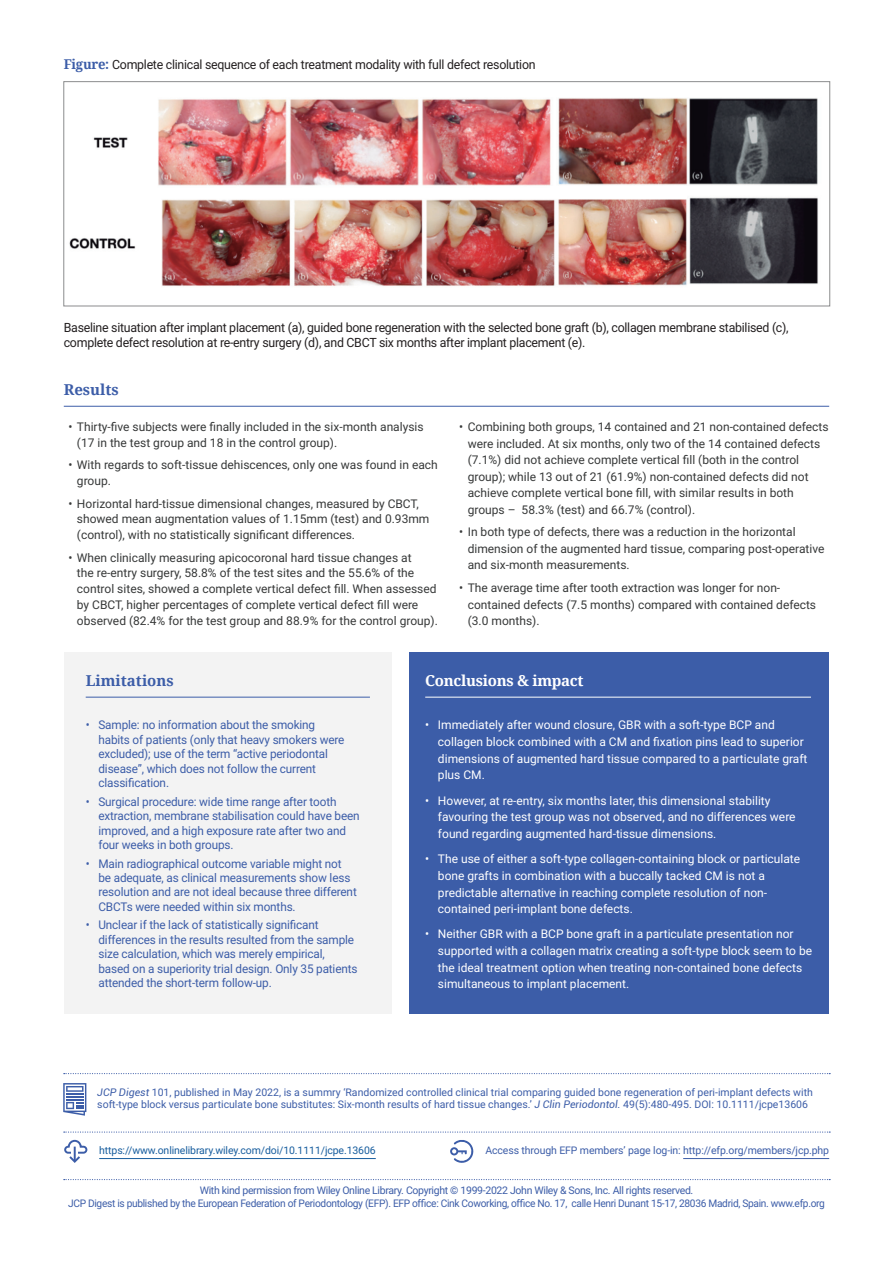
<style>
.page{position:relative;width:893px;height:1263px;background:#fff}
.page>*{position:absolute;margin:0;border:0;box-sizing:border-box;transform-origin:0 0}
.t1{font:700 15px "Noto Serif";color:#3c5da8}
.t2{font:700 15px "Noto Serif";letter-spacing:-.02em;color:#fff}
.t3{font:12.75px/15.3px "Roboto";letter-spacing:-.02em;color:#231f20}
.t4{font:12px/16.5px "Roboto";color:#363838}
.t5{font:12px/16.6px "Roboto";color:#fff}
.t6{font:12px/14.4px "Roboto";letter-spacing:-.01em;color:#3c5da8}
.t7{font:10.5px/12.6px "Roboto";letter-spacing:-.01em;color:#3c5da8}
.t8{font:10.5px/12.6px "Roboto";letter-spacing:-.03em;color:#3c5da8;text-align:center}
.t9{font:10.5px "Roboto";letter-spacing:-.01em;color:#175d9e}
.s1{font-family:"Noto Serif";font-weight:700;font-size:13.5px;color:#3c5da8}
.s2{font-style:italic}
</style>
<div class="page">
<div style="left:64px;top:653px;width:327px;height:361px;background:#f3f3f3"></div>
<hr style="left:86px;top:697px;width:284px;height:1px;background:#3c5da8">
<div style="left:410px;top:653px;width:419px;height:361px;background:#3c5da8"></div>
<hr style="left:64px;top:406px;width:765px;height:1px;background:#3c5da8">
<svg style="left:64px;top:1179px;width:766px;height:1px"></svg>
<svg style="left:64px;top:1073px;width:766px;height:1px"></svg>
<svg style="left:63px;top:1083px;width:23px;height:33px"></svg>
<svg style="left:64px;top:1131px;width:766px;height:2px"></svg>
<hr style="left:99px;top:1158px;width:277px;height:1px;background:#175d9e">
<svg style="left:64px;top:1139px;width:24px;height:24px"></svg>
<hr style="left:683px;top:1158px;width:146px;height:1px;background:#3c5da8">
<svg style="left:450px;top:1140px;width:24px;height:23px"></svg>
<hr style="left:425px;top:697px;width:386px;height:1px;background:#fff">
<img style="left:69px;top:98px;width:749px;height:188px">
<div style="left:64px;top:81px;width:766px;height:225px;border:1px solid #8b8c8d"></div>
<p class="t3" style="left:64px;top:56px;width:473px"><span class="s1">Figure:</span> Complete clinical sequence of each treatment modality with full defect resolution</p>
<p class="t3" style="left:64px;top:319px;width:726px">Baseline situation after implant placement (a), guided bone regeneration with the selected bone graft (b), collagen membrane stabilised (c), complete defect resolution at re-entry surgery (d), and CBCT six months after implant placement (e).</p>
<p class="t1" style="left:64px;top:379px;width:57px">Results</p>
<p class="t4" style="left:77px;top:419px;width:348px;line-height:15.9px;text-indent:-9px">• Thirty-five subjects were finally included in the six-month analysis (17 in the test group and 18 in the control group).</p>
<p class="t4" style="left:77px;top:457px;width:362px;line-height:15.9px;text-indent:-9px">• With regards to soft-tissue dehiscences, only one was found in each group.</p>
<p class="t4" style="left:77px;top:495px;width:354px;line-height:15.9px;text-indent:-9px">• Horizontal hard-tissue dimensional changes, measured by CBCT, showed mean augmentation values of 1.15mm (test) and 0.93mm (control), with no statistically significant differences.</p>
<p class="t4" style="left:77px;top:549px;width:362px;line-height:15.9px;text-indent:-9px">• When clinically measuring apicocoronal hard tissue changes at<br>the re-entry surgery, 58.8% of the test sites and the 55.6% of the control sites, showed a complete vertical defect fill. When assessed by CBCT, higher percentages of complete vertical defect fill were observed (82.4% for the test group and 88.9% for the control group).</p>
<p class="t4" style="left:468px;top:418px;width:362px;text-indent:-9px">• Combining both groups, 14 contained and 21 non-contained defects were included. At six months, only two of the 14 contained defects (7.1%) did not achieve complete vertical fill (both in the control group); while 13 out of 21 (61.9%) non-contained defects did not achieve complete vertical bone fill, with similar results in both groups – 58.3% (test) and 66.7% (control).</p>
<p class="t4" style="left:468px;top:523px;width:358px;text-indent:-9px">• In both type of defects, there was a reduction in the horizontal dimension of the augmented hard tissue, comparing post-operative and six-month measurements.</p>
<p class="t4" style="left:468px;top:579px;width:350px;text-indent:-9px">• The average time after tooth extraction was longer for non&shy;contained defects (7.5 months) compared with contained defects (3.0 months).</p>
<p class="t1" style="left:86px;top:670px;width:90px">Limitations</p>
<p class="t6" style="left:98px;top:717px;width:247px;text-indent:-13px">• Sample: no information about the smoking habits of patients (only that heavy smokers were excluded); use of the term “active periodontal disease”, which does not follow the current classification.</p>
<p class="t6" style="left:98px;top:794px;width:263px;text-indent:-13px">• Surgical procedure: wide time range after tooth extraction, membrane stabilisation could have been improved, and a high exposure rate after two and four weeks in both groups.</p>
<p class="t6" style="left:98px;top:856px;width:260px;text-indent:-13px">• Main radiographical outcome variable might not be adequate, as clinical measurements show less resolution and are not ideal because three different CBCTs were needed within six months.</p>
<p class="t6" style="left:98px;top:917px;width:261px;text-indent:-13px">• Unclear if the lack of statistically significant differences in the results resulted from the sample size calculation, which was merely empirical, based on a superiority trial design. Only 35 patients attended the short-term follow-up.</p>
<p class="t2" style="left:425px;top:670px;width:160px">Conclusions &amp; impact</p>
<p class="t5" style="left:438px;top:716px;width:371px;text-indent:-13px">• Immediately after wound closure, GBR with a soft-type BCP and collagen block combined with a CM and fixation pins lead to superior dimensions of augmented hard tissue compared to a particulate graft plus CM.</p>
<p class="t5" style="left:438px;top:792px;width:359px;text-indent:-13px">• However, at re-entry, six months later, this dimensional stability favouring the test group was not observed, and no differences were found regarding augmented hard-tissue dimensions.</p>
<p class="t5" style="left:438px;top:850px;width:364px;text-indent:-13px">• The use of either a soft-type collagen-containing block or particulate bone grafts in combination with a buccally tacked CM is not a predictable alternative in reaching complete resolution of non&shy;contained peri-implant bone defects.</p>
<p class="t5" style="left:438px;top:925px;width:376px;text-indent:-13px">• Neither GBR with a BCP bone graft in a particulate presentation nor supported with a collagen matrix creating a soft-type block seem to be the ideal treatment option when treating non-contained bone defects simultaneous to implant placement.</p>
<p class="t7" style="left:97px;top:1085px;width:717px"><span class="s2">JCP Digest</span> 101, published in May 2022, is a summry ‘Randomized controlled clinical trial comparing guided bone regeneration of peri-implant defects with soft-type block versus particulate bone substitutes: Six-month results of hard tissue changes.’ <span class="s2">J Clin Periodontol.</span> 49(5):480-495. DOI: 10.1111/jcpe13606</p>
<p class="t9" style="left:99px;top:1143px;width:278px">https://www.onlinelibrary.wiley.com/doi/10.1111/jcpe.13606</p>
<p class="t7" style="left:485px;top:1143px;width:345px">Access through EFP members’ page log-in: http://efp.org/members/jcp.php</p>
<p class="t8" style="left:68px;top:1184px;width:758px">With kind permission from Wiley Online Library. Copyright © 1999-2022 John Wiley &amp; Sons, Inc. All rights reserved.<br>JCP Digest is published by the European Federation of Periodontology (EFP). EFP office: Cink Coworking, office No. 17, calle Henri Dunant 15-17, 28036 Madrid, Spain. www.efp.org</p>
</div>
